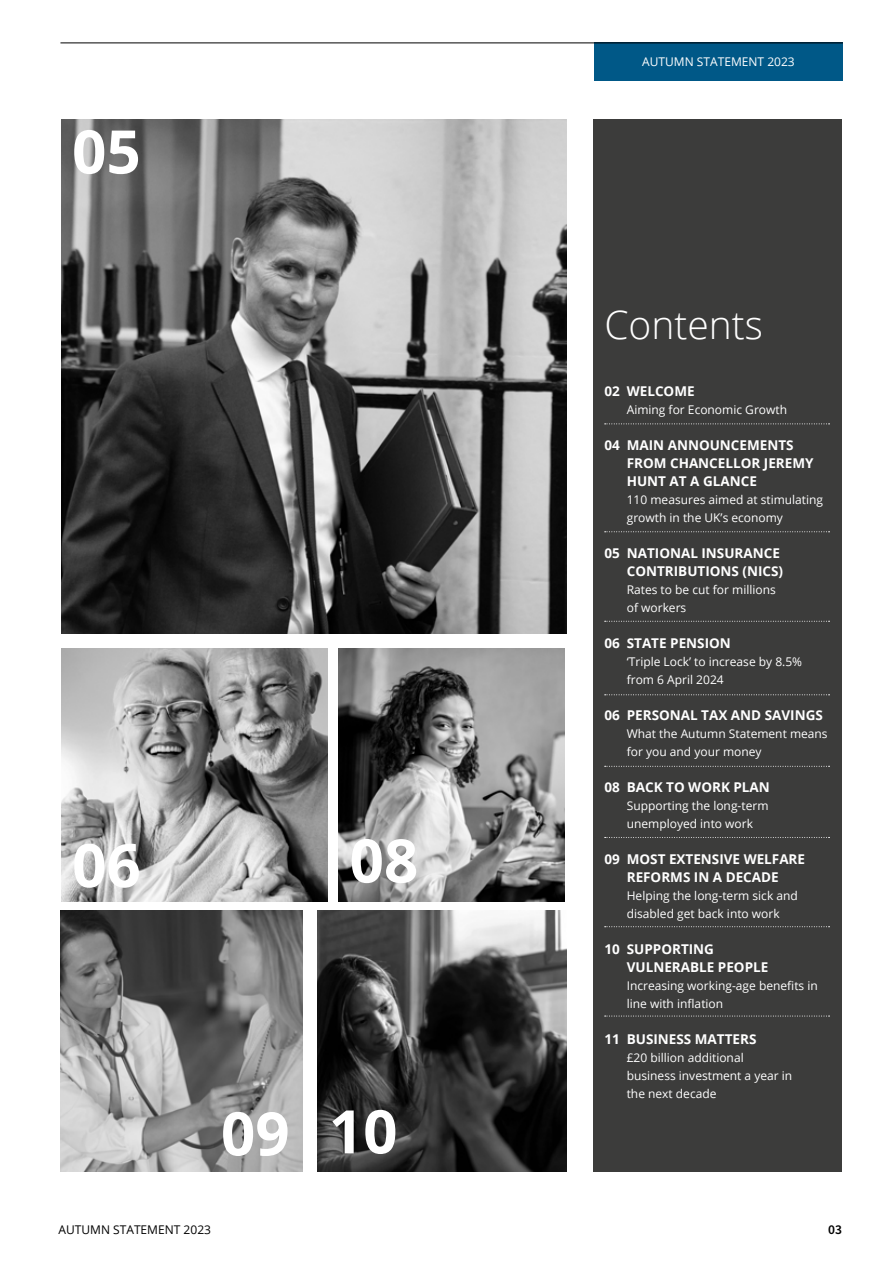
<style>
.page{position:relative;width:893px;height:1263px;background:#fff}
.page>*{position:absolute;margin:0;border:0;box-sizing:border-box;transform-origin:0 0}
.t1{font:700 60.15px "Open Sans";color:#fff}
.t2{font:300 39px "Open Sans";color:#fff}
.t3{font:700 13.5px/18px "Open Sans";color:#fff}
.t4{font:600 13.5px "Source Sans Pro";color:#000}
.t5{font:12px/18px "Open Sans";color:#fff}
.t6{font:12px "Open Sans";color:#000}
</style>
<div class="page">
<div style="left:593px;top:119px;width:249px;height:1053px;background:#3c3c3b"></div>
<div style="left:594px;top:43px;width:249px;height:38px;background:#005887"></div>
<svg style="left:605px;top:423px;width:225px;height:1px"></svg>
<svg style="left:605px;top:531px;width:225px;height:1px"></svg>
<svg style="left:605px;top:621px;width:225px;height:1px"></svg>
<svg style="left:605px;top:694px;width:225px;height:1px"></svg>
<svg style="left:605px;top:766px;width:225px;height:1px"></svg>
<svg style="left:605px;top:837px;width:225px;height:1px"></svg>
<svg style="left:605px;top:926px;width:225px;height:1px"></svg>
<svg style="left:605px;top:1016px;width:225px;height:1px"></svg>
<hr style="left:60px;top:43px;width:783px;height:1px;background:#000">
<img style="left:62px;top:649px;width:265px;height:252px">
<img style="left:339px;top:649px;width:225px;height:252px">
<img style="left:62px;top:119px;width:504px;height:514px">
<img style="left:317px;top:910px;width:249px;height:262px">
<img style="left:60px;top:910px;width:243px;height:262px">
<h1 class="t1" style="left:72px;top:109px;width:70px">05</h1>
<h1 class="t1" style="left:72px;top:823px;width:70px">06</h1>
<h1 class="t1" style="left:350px;top:818px;width:70px">08</h1>
<h1 class="t1" style="left:221px;top:1090px;width:178px">09 10</h1>
<p class="t6" style="left:58px;top:1221px;width:154px">AUTUMN STATEMENT 2023</p>
<p class="t5" style="left:642px;top:53px;width:154px">AUTUMN STATEMENT 2023</p>
<h2 class="t2" style="left:604px;top:297px;width:160px">Contents</h2>
<p class="t3" style="left:604px;top:382px;width:92px">02 WELCOME</p>
<p class="t5" style="left:627px;top:400px;width:162px">Aiming for Economic Growth</p>
<p class="t3" style="left:627px;top:436px;width:188px;text-indent:-22px">04 MAIN ANNOUNCEMENTS<br>FROM CHANCELLOR JEREMY<br>HUNT AT A GLANCE</p>
<p class="t5" style="left:627px;top:490px;width:198px">110 measures aimed at stimulating growth in the UK’s economy</p>
<p class="t3" style="left:604px;top:544px;width:180px;text-align:right">05 NATIONAL INSURANCE<br>CONTRIBUTIONS (NICS)</p>
<p class="t5" style="left:627px;top:580px;width:151px">Rates to be cut for millions of workers</p>
<p class="t3" style="left:604px;top:634px;width:128px">06 STATE PENSION</p>
<p class="t5" style="left:627px;top:652px;width:177px">‘Triple Lock’ to increase by 8.5% from 6 April 2024</p>
<p class="t3" style="left:604px;top:706px;width:220px">06 PERSONAL TAX AND SAVINGS</p>
<p class="t5" style="left:627px;top:724px;width:202px">What the Autumn Statement means for you and your money</p>
<p class="t3" style="left:604px;top:778px;width:167px">08 BACK TO WORK PLAN</p>
<p class="t5" style="left:627px;top:796px;width:143px">Supporting the long-term unemployed into work</p>
<p class="t3" style="left:604px;top:850px;width:202px;text-align:center">09 MOST EXTENSIVE WELFARE<br>REFORMS IN A DECADE</p>
<p class="t5" style="left:627px;top:886px;width:173px">Helping the long-term sick and disabled get back into work</p>
<p class="t3" style="left:627px;top:940px;width:143px;text-indent:-22px">10 SUPPORTING<br>VULNERABLE PEOPLE</p>
<p class="t5" style="left:627px;top:976px;width:193px">Increasing working-age benefits in line with inflation</p>
<p class="t3" style="left:604px;top:1030px;width:154px">11 BUSINESS MATTERS</p>
<p class="t5" style="left:627px;top:1048px;width:167px">£20 billion additional business investment a year in the next decade</p>
<p class="t4" style="left:828px;top:1220px;width:15px">03</p>
</div>
